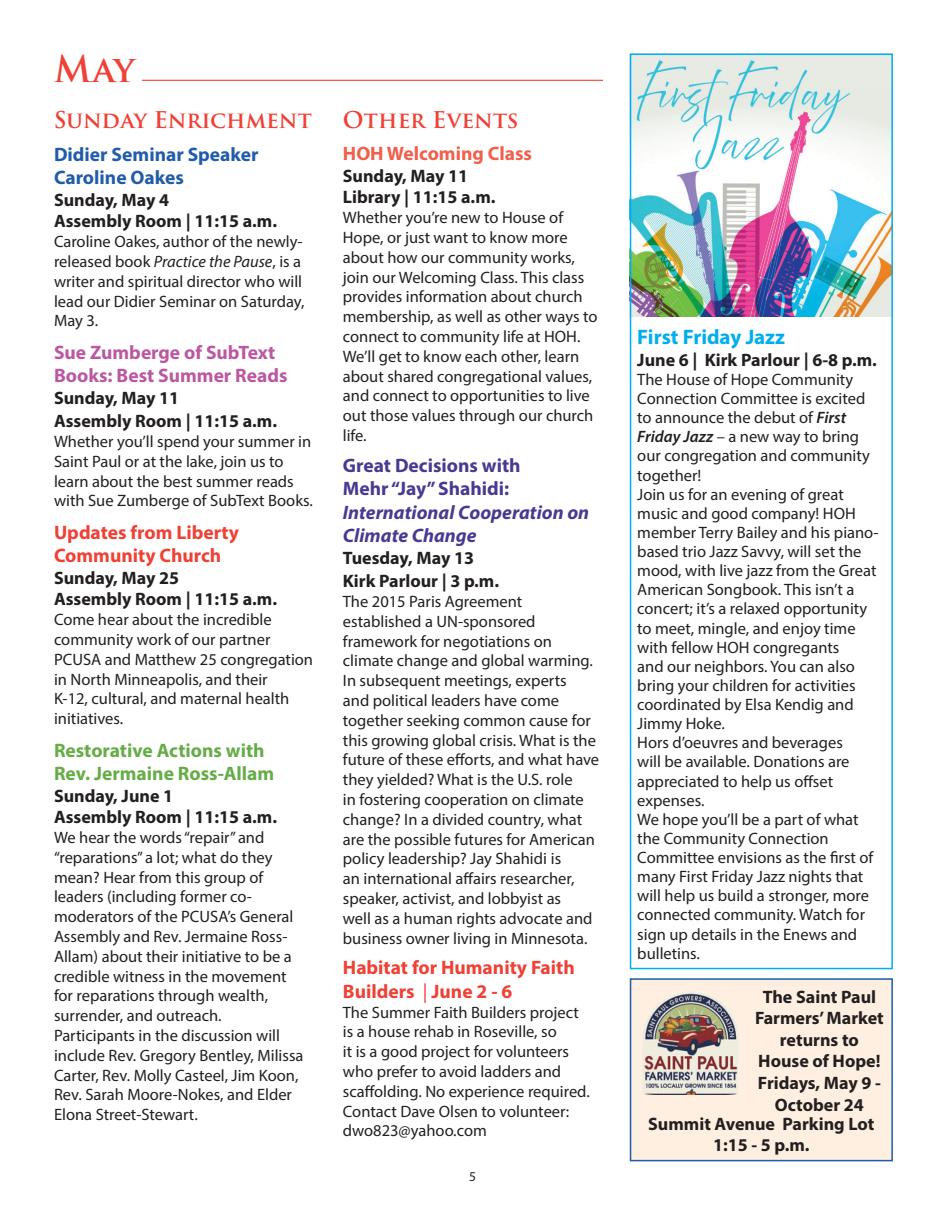
<style>
.page{position:relative;width:945px;height:1215px;background:#fff}
.page>*{position:absolute;margin:0;border:0;box-sizing:border-box;transform-origin:0 0}
.t1{font:600 36px "Trajan Pro 3";color:#ef4135}
.t2{font:600 22.5px "Trajan Pro 3";letter-spacing:-.005em;color:#ef4135}
.t3{font:700 21px "Myriad Pro";color:#00aeef}
.t4{font:700 19.5px/23.4px "Myriad Pro";color:#ef4135}
.t5{font:italic 700 19.5px/23.4px "Myriad Pro";color:#493991}
.t6{font:700 19.5px/23.4px "Myriad Pro";color:#66ad48}
.t7{font:700 19.5px/23.4px "Myriad Pro";color:#ba58a2}
.t8{font:700 19.5px/23.4px "Myriad Pro";color:#215caa}
.t9{font:700 19.5px "Myriad Pro";color:#493991}
.t10{font:700 19.5px "Myriad Pro";color:#f1604b}
.t11{font:700 18px/21.6px "Myriad Pro";color:#231f20;text-align:center}
.t12{font:16.5px/19.8px "Myriad Pro";color:#231f20}
.t13{font:13.5px "Myriad Pro";color:#231f20}
.s1{font-style:italic}
.s2{font-style:normal}
.s3{font-weight:400}
.s4{font-weight:600;font-style:italic}
</style>
<div class="page">
<div style="left:630px;top:978px;width:263px;height:183px;background:#feefe0"></div>
<hr style="left:142px;top:80px;width:461px;height:1px;background:#ef4135">
<img style="left:633px;top:57px;width:257px;height:260px">
<img style="left:642px;top:991px;width:97px;height:103px">
<div style="left:630px;top:978px;width:263px;height:183px;border:2px solid #215caa"></div>
<div style="left:630px;top:54px;width:263px;height:915px;border:2px solid #00aeef"></div>
<p class="t1" style="left:54px;top:43px;width:82px">May</p>
<p class="t2" style="left:54px;top:104px;width:260px">Sunday Enrichment</p>
<p class="t8" style="left:54px;top:142px;width:206px">Didier Seminar Speaker<br>Caroline Oakes</p>
<p class="t11" style="left:54px;top:188px;width:117px">Sunday, May 4</p>
<p class="t11" style="left:54px;top:210px;width:225px">Assembly Room | 11:15 a.m.</p>
<p class="t12" style="left:54px;top:232px;width:252px">Caroline Oakes, author of the newly&shy;released book <span class="s1">Practice the Pause</span>, is a writer and spiritual director who will lead our Didier Seminar on Saturday,<br>May 3.</p>
<p class="t7" style="left:54px;top:340px;width:235px">Sue Zumberge of SubText<br>Books: Best Summer Reads</p>
<p class="t11" style="left:54px;top:386px;width:127px">Sunday, May 11</p>
<p class="t11" style="left:54px;top:410px;width:225px">Assembly Room | 11:15 a.m.</p>
<p class="t12" style="left:54px;top:431px;width:259px">Whether you’ll spend your summer in</p>
<p class="t12" style="left:54px;top:451px;width:260px">Saint Paul or at the lake, join us to learn about the best summer reads with Sue Zumberge of SubText Books.</p>
<p class="t4" style="left:54px;top:520px;width:186px">Updates from Liberty<br>Community Church</p>
<p class="t11" style="left:54px;top:566px;width:127px">Sunday, May 25</p>
<p class="t11" style="left:54px;top:588px;width:225px">Assembly Room | 11:15 a.m.</p>
<p class="t12" style="left:54px;top:610px;width:261px">Come hear about the incredible community work of our partner<br>PCUSA and Matthew 25 congregation in North Minneapolis, and their<br>K-12, cultural, and maternal health initiatives.</p>
<p class="t6" style="left:54px;top:738px;width:222px">Restorative Actions with<br>Rev. Jermaine Ross-Allam</p>
<p class="t11" style="left:54px;top:784px;width:121px">Sunday, June 1</p>
<p class="t11" style="left:54px;top:806px;width:225px">Assembly Room | 11:15 a.m.</p>
<p class="t12" style="left:54px;top:827px;width:241px">We hear the words “repair” and “reparations” a lot; what do they mean? Hear from this group of leaders (including former co&shy;moderators of the PCUSA’s General<br>Assembly and Rev. Jermaine Ross-<br>Allam) about their initiative to be a credible witness in the movement for reparations through wealth, surrender, and outreach.</p>
<p class="t12" style="left:54px;top:1025px;width:251px">Participants in the discussion will include Rev. Gregory Bentley, Milissa Carter, Rev. Molly Casteel, Jim Koon, Rev. Sarah Moore-Nokes, and Elder Elona Street-Stewart.</p>
<p class="t2" style="left:343px;top:103px;width:177px">Other Events</p>
<p class="t10" style="left:343px;top:141px;width:191px">HOH Welcoming Class</p>
<p class="t11" style="left:343px;top:164px;width:127px">Sunday, May 11</p>
<p class="t11" style="left:343px;top:186px;width:154px">Library | 11:15 a.m.</p>
<p class="t12" style="left:343px;top:208px;width:256px">Whether you’re new to House of<br>Hope, or just want to know more about how our community works, join our Welcoming Class. This class provides information about church membership, as well as other ways to connect to community life at HOH.<br>We’ll get to know each other, learn about shared congregational values, and connect to opportunities to live out those values through our church life.</p>
<p class="t9" style="left:343px;top:453px;width:179px">Great Decisions with</p>
<p class="t5" style="left:343px;top:476px;width:248px"><span class="s2">Mehr “Jay” Shahidi:<br></span>International Cooperation on<br>Climate Change</p>
<p class="t11" style="left:343px;top:546px;width:133px">Tuesday, May 13</p>
<p class="t11" style="left:343px;top:570px;width:158px">Kirk Parlour | 3 p.m.</p>
<p class="t12" style="left:343px;top:591px;width:258px">The 2015 Paris Agreement established a UN-sponsored framework for negotiations on climate change and global warming.<br>In subsequent meetings, experts<br>and political leaders have come together seeking common cause for this growing global crisis. What is the future of these efforts, and what have they yielded? What is the U.S. role<br>in fostering cooperation on climate change? In a divided country, what are the possible futures for American policy leadership? Jay Shahidi is<br>an international affairs researcher, speaker, activist, and lobbyist as<br>well as a human rights advocate and business owner living in Minnesota.</p>
<p class="t4" style="left:343px;top:956px;width:233px">Habitat for Humanity Faith<br>Builders <span class="s3">|</span> June 2 - 6</p>
<p class="t12" style="left:343px;top:1002px;width:248px">The Summer Faith Builders project is a house rehab in Roseville, so<br>it is a good project for volunteers who prefer to avoid ladders and scaffolding. No experience required.<br>Contact Dave Olsen to volunteer:</p>
<p class="t12" style="left:343px;top:1121px;width:145px">dwo823@yahoo.com</p>
<p class="t13" style="left:469px;top:1168px;width:8px">5</p>
<p class="t3" style="left:637px;top:323px;width:149px">First Friday Jazz</p>
<p class="t11" style="left:637px;top:348px;width:241px">June 6 | Kirk Parlour | 6-8 p.m.</p>
<p class="t12" style="left:637px;top:370px;width:234px;line-height:19.2px">The House of Hope Community<br>Connection Committee is excited to announce the debut of <span class="s4">First<br>Friday Jazz</span> – a new way to bring our congregation and community together!</p>
<p class="t12" style="left:637px;top:484px;width:243px;line-height:19.2px">Join us for an evening of great music and good company! HOH member Terry Bailey and his piano&shy;based trio Jazz Savvy, will set the mood, with live jazz from the Great<br>American Songbook. This isn’t a concert; it’s a relaxed opportunity to meet, mingle, and enjoy time with fellow HOH congregants<br>and our neighbors. You can also bring your children for activities coordinated by Elsa Kendig and<br>Jimmy Hoke.</p>
<p class="t12" style="left:637px;top:733px;width:214px;line-height:19.2px">Hors d’oeuvres and beverages will be available. Donations are appreciated to help us offset expenses.</p>
<p class="t12" style="left:637px;top:809px;width:238px;line-height:19.2px">We hope you’ll be a part of what the Community Connection<br>Committee envisions as the first of many First Friday Jazz nights that will help us build a stronger, more connected community. Watch for sign up details in the Enews and bulletins.</p>
<p class="t11" style="left:755px;top:985px;width:130px">The Saint Paul<br>Farmers’ Market returns to<br>House of Hope!</p>
<p class="t11" style="left:758px;top:1072px;width:125px">Fridays, May 9 -<br>October 24</p>
<p class="t11" style="left:648px;top:1112px;width:228px">Summit Avenue Parking Lot</p>
<p class="t11" style="left:713px;top:1134px;width:98px">1:15 - 5 p.m.</p>
</div>
